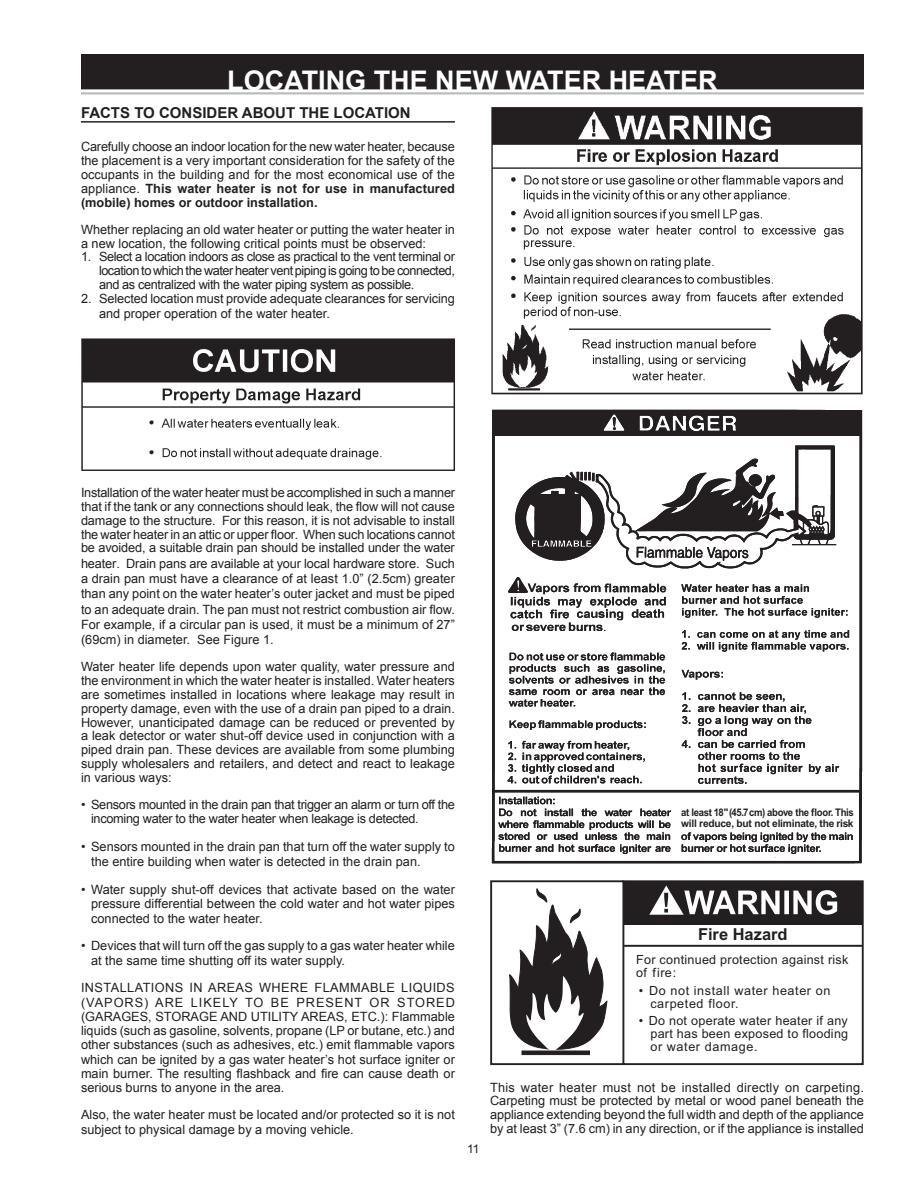
<style>
.page{position:relative;width:918px;height:1188px;background:#fff}
.page>*{position:absolute;margin:0;border:0;box-sizing:border-box;transform-origin:0 0}
.t1{font:700 27px "Arial";color:#fff}
.t2{font:700 16.5px "Arial";color:#231f20}
.t3{font:700 15px "Arial";color:#231f20}
.t4{font:12.75px/13.8px "Arial";color:#231f20;text-align:justify}
.t5{font:12.75px/13.8px "Arial";letter-spacing:-.025em;color:#231f20}
.t6{font:12.6px/13px "Arial";letter-spacing:.02em;color:#231f20}
.t7{font:12.6px/13px "Arial";letter-spacing:.05em;color:#231f20}
.t8{font:12px "Arial";color:#231f20}
.t9{font:700 10.5px/11.9px "Arial";letter-spacing:-.02em;color:#231f20;scale:.91 1}
.s1{font-weight:700}
</style>
<div class="page">
<div style="left:82px;top:55px;width:781px;height:34px;background:#231f20"></div>
<div style="left:81px;top:54px;width:783px;height:35px;border:2px solid #231f20"></div>
<hr style="left:81px;top:121px;width:374px;height:2px;background:#231f20">
<img style="left:81px;top:338px;width:374px;height:133px">
<hr style="left:81px;top:92px;width:783px;height:2px;background:#bcbdc0">
<img style="left:491px;top:107px;width:372px;height:287px">
<img style="left:491px;top:409px;width:372px;height:455px">
<div style="left:679px;top:806px;width:177px;height:25px;background:#fff"></div>
<svg style="left:490px;top:880px;width:374px;height:185px"></svg>
<svg style="left:649px;top:885px;width:188px;height:30px"></svg>
<h1 class="t1" style="left:227px;top:62px;width:492px">LOCATING THE NEW WATER HEATER</h1>
<p class="t3" style="left:81px;top:103px;width:331px">FACTS TO CONSIDER ABOUT THE LOCATION</p>
<p class="t4" style="left:81px;top:140px;width:375px">Carefully choose an indoor location for the new water heater, because the placement is a very important consideration for the safety of the occupants in the building and for the most economical use of the appliance. <span class="s1">This water heater is not for use in manufactured (mobile) homes or outdoor installation.</span></p>
<p class="t4" style="left:81px;top:223px;width:375px">Whether replacing an old water heater or putting the water heater in a new location, the following critical points must be observed:</p>
<p class="t4" style="left:99px;top:250px;width:358px;text-indent:-18px">1. Select a location indoors as close as practical to the vent terminal or location to which the water heater vent piping is going to be connected, and as centralized with the water piping system as possible.</p>
<p class="t4" style="left:99px;top:291px;width:357px;line-height:15.3px;text-indent:-18px">2. Selected location must provide adequate clearances for servicing and proper operation of the water heater.</p>
<p class="t4" style="left:81px;top:486px;width:376px">Installation of the water heater must be accomplished in such a manner that if the tank or any connections should leak, the flow will not cause damage to the structure. For this reason, it is not advisable to install the water heater in an attic or upper floor. When such locations cannot be avoided, a suitable drain pan should be installed under the water</p>
<p class="t4" style="left:81px;top:556px;width:375px;line-height:15.3px">heater. Drain pans are available at your local hardware store. Such a drain pan must have a clearance of at least 1.0” (2.5cm) greater than any point on the water heater’s outer jacket and must be piped to an adequate drain. The pan must not restrict combustion air flow.<br>For example, if a circular pan is used, it must be a minimum of 27” (69cm) in diameter. See Figure 1.</p>
<p class="t4" style="left:81px;top:660px;width:376px">Water heater life depends upon water quality, water pressure and the environment in which the water heater is installed. Water heaters are sometimes installed in locations where leakage may result in property damage, even with the use of a drain pan piped to a drain.<br>However, unanticipated damage can be reduced or prevented by a leak detector or water shut-off device used in conjunction with a piped drain pan. These devices are available from some plumbing supply wholesalers and retailers, and detect and react to leakage in various ways:</p>
<p class="t5" style="left:91px;top:798px;width:365px;text-indent:-10px">• Sensors mounted in the drain pan that trigger an alarm or turn off the incoming water to the water heater when leakage is detected.</p>
<p class="t4" style="left:91px;top:840px;width:365px;line-height:15px;text-indent:-10px">• Sensors mounted in the drain pan that turn off the water supply to the entire building when water is detected in the drain pan.</p>
<p class="t4" style="left:91px;top:883px;width:365px;line-height:14.2px;text-indent:-10px">• Water supply shut-off devices that activate based on the water pressure differential between the cold water and hot water pipes connected to the water heater.</p>
<p class="t4" style="left:91px;top:939px;width:365px;line-height:14.2px;text-indent:-10px">• Devices that will turn off the gas supply to a gas water heater while at the same time shutting off its water supply.</p>
<p class="t4" style="left:81px;top:981px;width:376px;line-height:14.2px">INSTALLATIONS IN AREAS WHERE FLAMMABLE LIQUIDS (VAPORS) ARE LIKELY TO BE PRESENT OR STORED (GARAGES, STORAGE AND UTILITY AREAS, ETC.): Flammable liquids (such as gasoline, solvents, propane (LP or butane, etc.) and other substances (such as adhesives, etc.) emit flammable vapors which can be ignited by a gas water heater’s hot surface igniter or main burner. The resulting flashback and fire can cause death or serious burns to anyone in the area.</p>
<p class="t4" style="left:81px;top:1107px;width:375px;line-height:15.3px">Also, the water heater must be located and/or protected so it is not subject to physical damage by a moving vehicle.</p>
<p class="t9" style="left:681px;top:806px;width:191px">at least 18" (45.7 cm) above the floor. This will reduce, but not eliminate, the risk</p>
<p class="t8" style="left:467px;top:1141px;width:14px">11</p>
<p class="t2" style="left:698px;top:924px;width:91px">Fire Hazard</p>
<p class="t6" style="left:636px;top:953px;width:214px">For continued protection against risk of fire:</p>
<p class="t7" style="left:650px;top:984px;width:182px;text-indent:-12px">• Do not install water heater on carpeted floor.</p>
<p class="t6" style="left:650px;top:1015px;width:199px;text-align:justify;text-indent:-12px">• Do not operate water heater if any part has been exposed to flooding or water damage.</p>
<p class="t4" style="left:490px;top:1081px;width:375px">This water heater must not be installed directly on carpeting.<br>Carpeting must be protected by metal or wood panel beneath the appliance extending beyond the full width and depth of the appliance by at least 3” (7.6 cm) in any direction, or if the appliance is installed</p>
</div>
